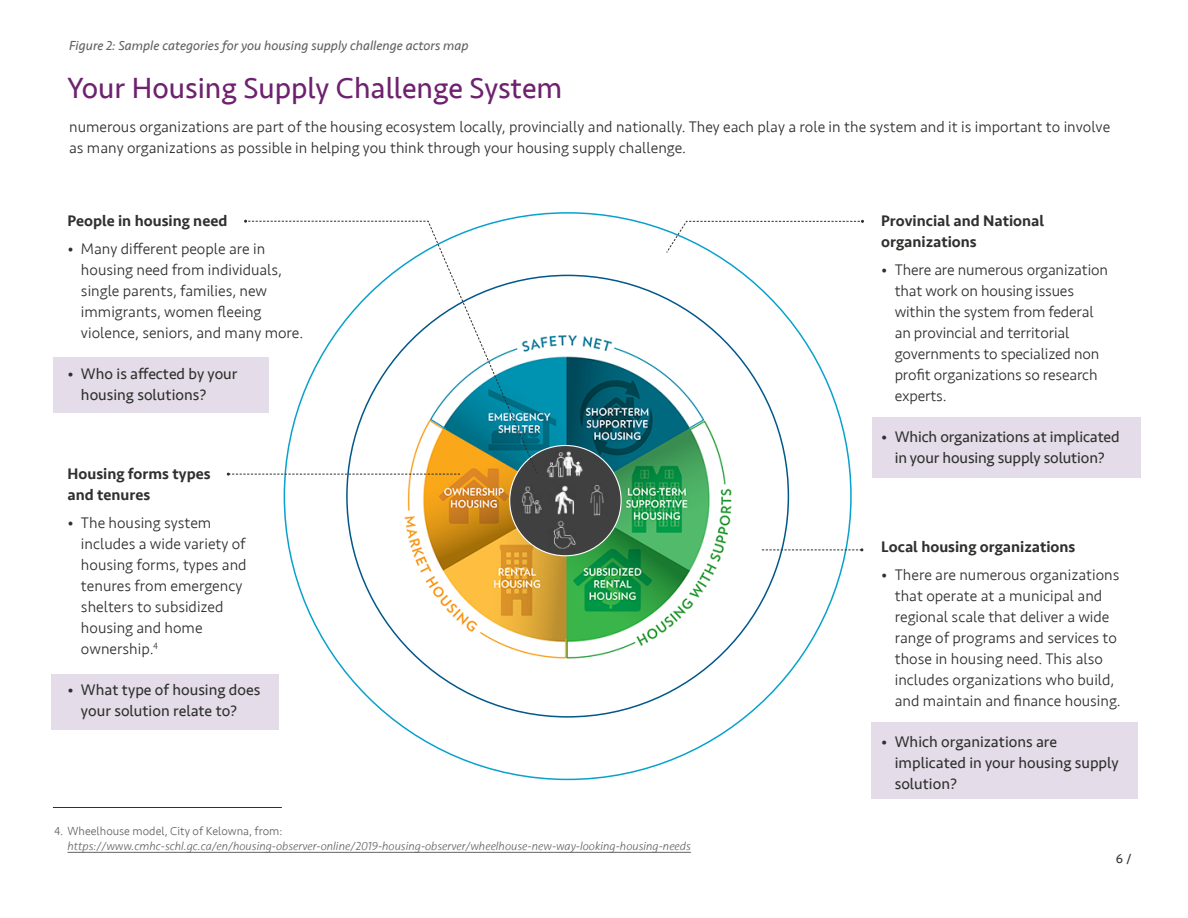
<style>
.page{position:relative;width:1188px;height:918px;background:#fff}
.page>*{position:absolute;margin:0;border:0;box-sizing:border-box;transform-origin:0 0}
.t1{font:30px "Seravek";color:#6e216f}
.t2{font:300 15.75px/21px "Seravek";color:#30302f}
.t3{font:15.75px/21px "Seravek";color:#30302f}
.t4{font:500 15.75px/21px "Seravek";color:#30302f}
.t5{font:italic 13.5px "Seravek";color:#646060}
.t6{font:13.5px "Seravek";color:#30302f}
.t7{font:italic 300 12px "Seravek";color:#636466}
.t8{font:300 12px "Seravek";color:#636466}
</style>
<div class="page">
<div style="left:872px;top:417px;width:268px;height:60px;background:#e4dce8"></div>
<div style="left:872px;top:723px;width:266px;height:76px;background:#e4dce8"></div>
<div style="left:51px;top:674px;width:228px;height:56px;background:#e4dce8"></div>
<div style="left:53px;top:357px;width:216px;height:55px;background:#e4dce8"></div>
<hr style="left:68px;top:852px;width:623px;height:1px;background:#636466">
<img style="left:399px;top:327px;width:337px;height:339px">
<div style="left:510px;top:445px;width:111px;height:111px;background:#404040;border-radius:50%"></div>
<img style="left:553px;top:520px;width:23px;height:29px">
<img style="left:555px;top:485px;width:49px;height:31px">
<img style="left:565px;top:449px;width:20px;height:28px">
<img style="left:546px;top:452px;width:19px;height:26px">
<img style="left:522px;top:486px;width:20px;height:28px">
<hr style="left:53px;top:807px;width:229px;height:1px;background:#30302f">
<svg style="left:227px;top:220px;width:310px;height:256px"></svg>
<svg style="left:666px;top:220px;width:198px;height:33px"></svg>
<svg style="left:762px;top:548px;width:101px;height:3px"></svg>
<p class="t5" style="left:69px;top:35px;width:401px">Figure 2: Sample categories for you housing supply challenge actors map</p>
<h1 class="t1" style="left:68px;top:65px;width:496px">Your Housing Supply Challenge System</h1>
<p class="t2" style="left:69px;top:116px;width:1043px">numerous organizations are part of the housing ecosystem locally, provincially and nationally. They each play a role in the system and it is important to involve as many organizations as possible in helping you think through your housing supply challenge.</p>
<p class="t4" style="left:67px;top:211px;width:161px">People in housing need</p>
<p class="t2" style="left:81px;top:239px;width:224px;text-indent:-13px">• Many different people are in housing need from individuals, single parents, families, new immigrants, women fleeing violence, seniors, and many more.</p>
<p class="t3" style="left:81px;top:364px;width:158px;text-indent:-13px">• Who is affected by your housing solutions?</p>
<p class="t4" style="left:67px;top:464px;width:145px">Housing forms types and tenures</p>
<p class="t2" style="left:81px;top:512px;width:167px;text-indent:-13px">• The housing system includes a wide variety of housing forms, types and tenures from emergency shelters to subsidized housing and home ownership.<sup>4</sup></p>
<p class="t3" style="left:68px;top:679px;width:194px;text-align:center">• What type of housing does your solution relate to?</p>
<p class="t8" style="left:54px;top:824px;width:230px">4. Wheelhouse model, City of Kelowna, from:</p>
<p class="t7" style="left:68px;top:839px;width:625px">https://www.cmhc-schl.gc.ca/en/housing-observer-online/2019-housing-observer/wheelhouse-new-way-looking-housing-needs</p>
<p class="t4" style="left:881px;top:211px;width:164px">Provincial and National organizations</p>
<p class="t2" style="left:895px;top:260px;width:215px;text-indent:-13px">• There are numerous organization that work on housing issues within the system from federal an provincial and territorial governments to specialized non profit organizations so research experts.</p>
<p class="t3" style="left:881px;top:427px;width:240px;text-align:center">• Which organizations at implicated in your housing supply solution?</p>
<p class="t4" style="left:881px;top:536px;width:196px">Local housing organizations</p>
<p class="t2" style="left:895px;top:564px;width:228px;text-indent:-13px">• There are numerous organizations that operate at a municipal and regional scale that deliver a wide range of programs and services to those in housing need. This also includes organizations who build, and maintain and finance housing.</p>
<p class="t3" style="left:895px;top:731px;width:225px;text-indent:-13px">• Which organizations are implicated in your housing supply solution?</p>
<p class="t6" style="left:1116px;top:848px;width:17px">6 /</p>
</div>
